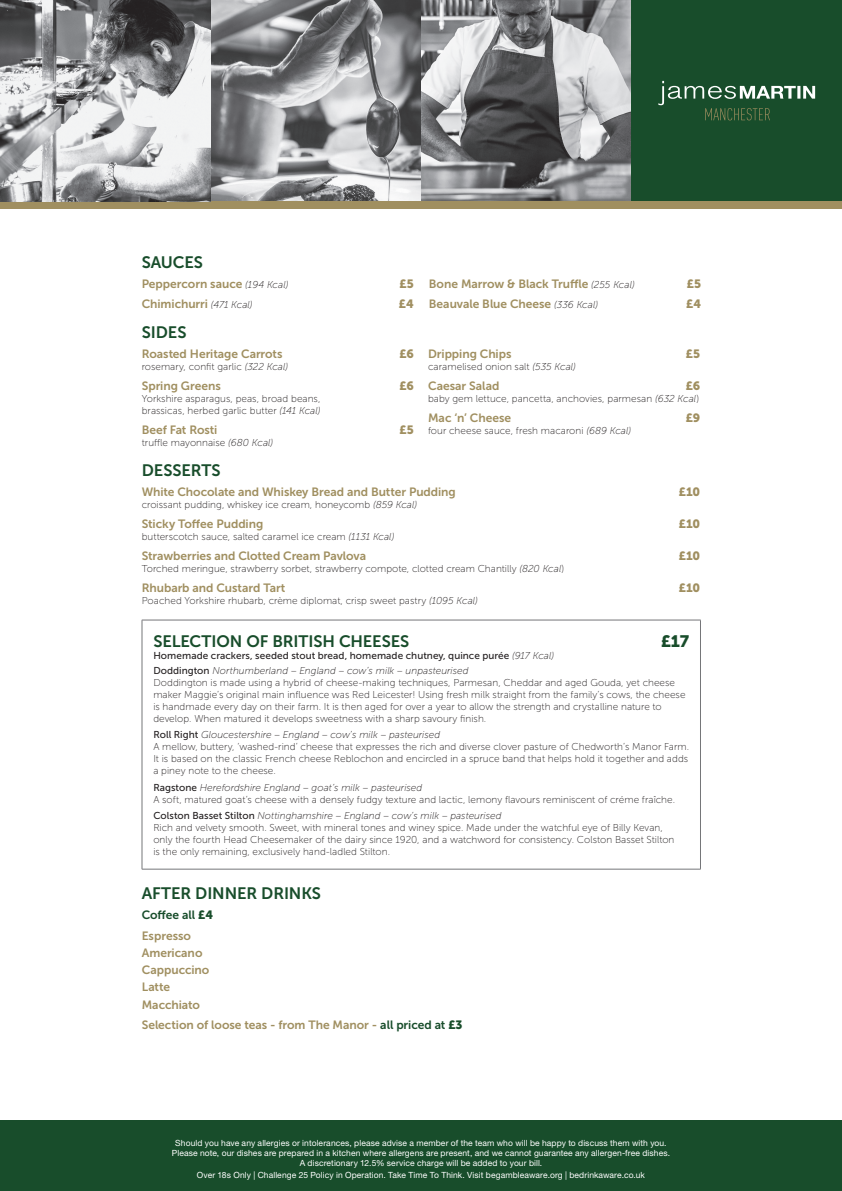
<style>
.page{position:relative;width:842px;height:1191px;background:#fff}
.page>*{position:absolute;margin:0;border:0;box-sizing:border-box;transform-origin:0 0}
.t1{font:16.5px "Museo Sans 700";letter-spacing:-.01em;color:#184d2b}
.t2{font:16.5px "Museo Sans 900";color:#184d2b}
.t3{font:12px/17.3px "Museo Sans 700";letter-spacing:-.005em;color:#a08f60}
.t4{font:12px "Museo Sans 900";letter-spacing:-.015em;color:#a08f60}
.t5{font:12px/20.1px "Museo Sans 700";letter-spacing:-.005em;color:#184d2b}
.t6{font:10px/12px "Museo Sans 100";letter-spacing:.005em;color:#231f20}
.t7{font:10px "Museo Sans 500";letter-spacing:.005em;color:#231f20}
.t8{font:8.5px/10.2px "Helvetica Neue LT Std";letter-spacing:.01em;color:#fff;text-align:center}
.s1{font-family:"Museo Sans 100";font-style:italic;font-size:10px;color:#231f20}
.s2{font-style:italic}
.s3{font-family:"Museo Sans 100";font-style:italic}
.s4{font-family:"Museo Sans 500"}
.s5{font-family:"Museo Sans 900"}
.s6{color:#a08f60}
.s7{color:#184d2b}
.s8{font-family:"Museo Sans 900";color:#184d2b}
</style>
<div class="page">
<img style="left:210px;top:0;width:421px;height:201px">
<div style="left:631px;top:0;width:211px;height:201px;background:#184d2b"></div>
<svg style="left:658px;top:81px;width:157px;height:39px"></svg>
<div style="left:0;top:201px;width:842px;height:8px;background:#a08f60"></div>
<div style="left:0;top:1120px;width:842px;height:71px;background:#184d2b"></div>
<img style="left:0;top:0;width:210px;height:201px">
<hr style="left:142px;top:620px;width:559px;height:1px;background:#757679">
<hr style="left:142px;top:620px;width:1px;height:249px;background:#757679">
<hr style="left:700px;top:620px;width:1px;height:249px;background:#757679">
<hr style="left:142px;top:869px;width:559px;height:1px;background:#757679">
<h1 class="t1" style="left:142px;top:253px;width:63px">SAUCES</h1>
<p class="t3" style="left:142px;top:275px;width:148px">Peppercorn sauce <span class="s1">(194 Kcal)</span></p>
<p class="t4" style="left:400px;top:277px;width:16px">£5</p>
<p class="t3" style="left:142px;top:295px;width:112px">Chimichurri <span class="s1">(471 Kcal)</span></p>
<p class="t4" style="left:399px;top:297px;width:17px">£4</p>
<h1 class="t1" style="left:142px;top:323px;width:46px">SIDES</h1>
<p class="t3" style="left:142px;top:345px;width:142px">Roasted Heritage Carrots</p>
<p class="t4" style="left:399px;top:347px;width:16px">£6</p>
<p class="t6" style="left:142px;top:360px;width:148px">rosemary, confit garlic <span class="s2">(322 Kcal)</span></p>
<p class="t3" style="left:142px;top:377px;width:81px">Spring Greens</p>
<p class="t4" style="left:399px;top:379px;width:16px">£6</p>
<p class="t6" style="left:142px;top:392px;width:180px">Yorkshire asparagus, peas, broad beans, brassicas, herbed garlic butter <span class="s2">(141 Kcal)</span></p>
<p class="t3" style="left:142px;top:421px;width:77px">Beef Fat Rosti</p>
<p class="t4" style="left:400px;top:423px;width:16px">£5</p>
<p class="t6" style="left:142px;top:437px;width:133px">truffle mayonnaise <span class="s2">(680 Kcal)</span></p>
<p class="t3" style="left:429px;top:275px;width:207px">Bone Marrow &amp; Black Truffle <span class="s1">(255 Kcal)</span></p>
<p class="t4" style="left:687px;top:277px;width:16px">£5</p>
<p class="t3" style="left:429px;top:295px;width:171px">Beauvale Blue Cheese <span class="s1">(336 Kcal)</span></p>
<p class="t4" style="left:686px;top:297px;width:17px">£4</p>
<p class="t3" style="left:428px;top:345px;width:85px">Dripping Chips</p>
<p class="t4" style="left:686px;top:347px;width:16px">£5</p>
<p class="t6" style="left:428px;top:360px;width:149px">caramelised onion salt <span class="s2">(535 Kcal)</span></p>
<p class="t3" style="left:428px;top:377px;width:73px">Caesar Salad</p>
<p class="t4" style="left:686px;top:379px;width:16px">£6</p>
<p class="t6" style="left:428px;top:392px;width:273px">baby gem lettuce, pancetta, anchovies, parmesan <span class="s2">(632 Kcal</span>)</p>
<p class="t3" style="left:428px;top:409px;width:84px">Mac ‘n’ Cheese</p>
<p class="t4" style="left:686px;top:411px;width:16px">£9</p>
<p class="t6" style="left:428px;top:425px;width:205px">four cheese sauce, fresh macaroni <span class="s2">(689 Kcal)</span></p>
<h1 class="t1" style="left:142px;top:461px;width:80px">DESSERTS</h1>
<p class="t3" style="left:142px;top:483px;width:316px">White Chocolate and Whiskey Bread and Butter Pudding</p>
<p class="t4" style="left:679px;top:485px;width:23px">£10</p>
<p class="t6" style="left:142px;top:499px;width:277px">croissant pudding, whiskey ice cream, honeycomb <span class="s2">(859 Kcal)</span></p>
<p class="t3" style="left:142px;top:515px;width:123px">Sticky Toffee Pudding</p>
<p class="t4" style="left:679px;top:517px;width:23px">£10</p>
<p class="t6" style="left:142px;top:531px;width:254px">butterscotch sauce, salted caramel ice cream <span class="s2">(1131 Kcal)</span></p>
<p class="t3" style="left:142px;top:547px;width:226px">Strawberries and Clotted Cream Pavlova</p>
<p class="t4" style="left:679px;top:549px;width:23px">£10</p>
<p class="t6" style="left:142px;top:563px;width:424px">Torched meringue, strawberry sorbet, strawberry compote, clotted cream Chantilly <span class="s2">(820 Kcal</span>)</p>
<p class="t3" style="left:142px;top:579px;width:145px">Rhubarb and Custard Tart</p>
<p class="t4" style="left:679px;top:581px;width:23px">£10</p>
<p class="t6" style="left:142px;top:595px;width:338px">Poached Yorkshire rhubarb, crème diplomat, crisp sweet pastry <span class="s2">(1095 Kcal)</span></p>
<h1 class="t1" style="left:153px;top:631px;width:258px">SELECTION OF BRITISH CHEESES</h1>
<h1 class="t2" style="left:661px;top:631px;width:30px">£17</h1>
<p class="t7" style="left:153px;top:649px;width:402px">Homemade crackers, seeded stout bread, homemade chutney, quince purée <span class="s3">(917 Kcal)</span></p>
<p class="t6" style="left:153px;top:665px;width:534px"><span class="s4">Doddington</span> <span class="s2">Northumberland – England – cow’s milk – unpasteurised<br></span>Doddington is made using a hybrid of cheese-making techniques, Parmesan, Cheddar and aged Gouda, yet cheese maker Maggie’s original main influence was Red Leicester! Using fresh milk straight from the family’s cows, the cheese is handmade every day on their farm. It is then aged for over a year to allow the strength and crystalline nature to develop. When matured it develops sweetness with a sharp savoury finish.</p>
<p class="t6" style="left:153px;top:729px;width:537px"><span class="s4">Roll Right</span> <span class="s2">Gloucestershire – England – cow’s milk – pasteurised<br></span>A mellow, buttery, ‘washed-rind’ cheese that expresses the rich and diverse clover pasture of Chedworth’s Manor Farm.<br>It is based on the classic French cheese Reblochon and encircled in a spruce band that helps hold it together and adds a piney note to the cheese.</p>
<p class="t6" style="left:153px;top:781px;width:523px"><span class="s4">Ragstone</span> <span class="s2">Herefordshire England – goat’s milk – pasteurised<br></span>A soft, matured goat’s cheese with a densely fudgy texture and lactic, lemony flavours reminiscent of créme fraîche.</p>
<p class="t6" style="left:153px;top:809px;width:523px"><span class="s4">Colston Basset Stilton</span> <span class="s2">Nottinghamshire – England – cow’s milk – pasteurised<br></span>Rich and velvety smooth. Sweet, with mineral tones and winey spice. Made under the watchful eye of Billy Kevan, only the fourth Head Cheesemaker of the dairy since 1920, and a watchword for consistency. Colston Basset Stilton is the only remaining, exclusively hand-ladled Stilton.</p>
<h1 class="t1" style="left:142px;top:884px;width:181px">AFTER DINNER DRINKS</h1>
<p class="t5" style="left:142px;top:905px;width:73px">Coffee all <span class="s5">£4<br></span><span class="s6">Espresso</span></p>
<p class="t3" style="left:142px;top:944px;width:69px">Americano<br>Cappuccino<br>Latte<br>Macchiato</p>
<p class="t3" style="left:142px;top:1016px;width:322px">Selection of loose teas - from The Manor - <span class="s7">all priced at</span> <span class="s8">£3</span></p>
<p class="t8" style="left:172px;top:1137px;width:500px">Should you have any allergies or intolerances, please advise a member of the team who will be happy to discuss them with you.<br>Please note, our dishes are prepared in a kitchen where allergens are present, and we cannot guarantee any allergen-free dishes.<br>A discretionary 12.5% service charge will be added to your bill.</p>
<p class="t8" style="left:197px;top:1169px;width:450px">Over 18s Only | Challenge 25 Policy in Operation. Take Time To Think. Visit begambleaware.org | bedrinkaware.co.uk</p>
</div>
